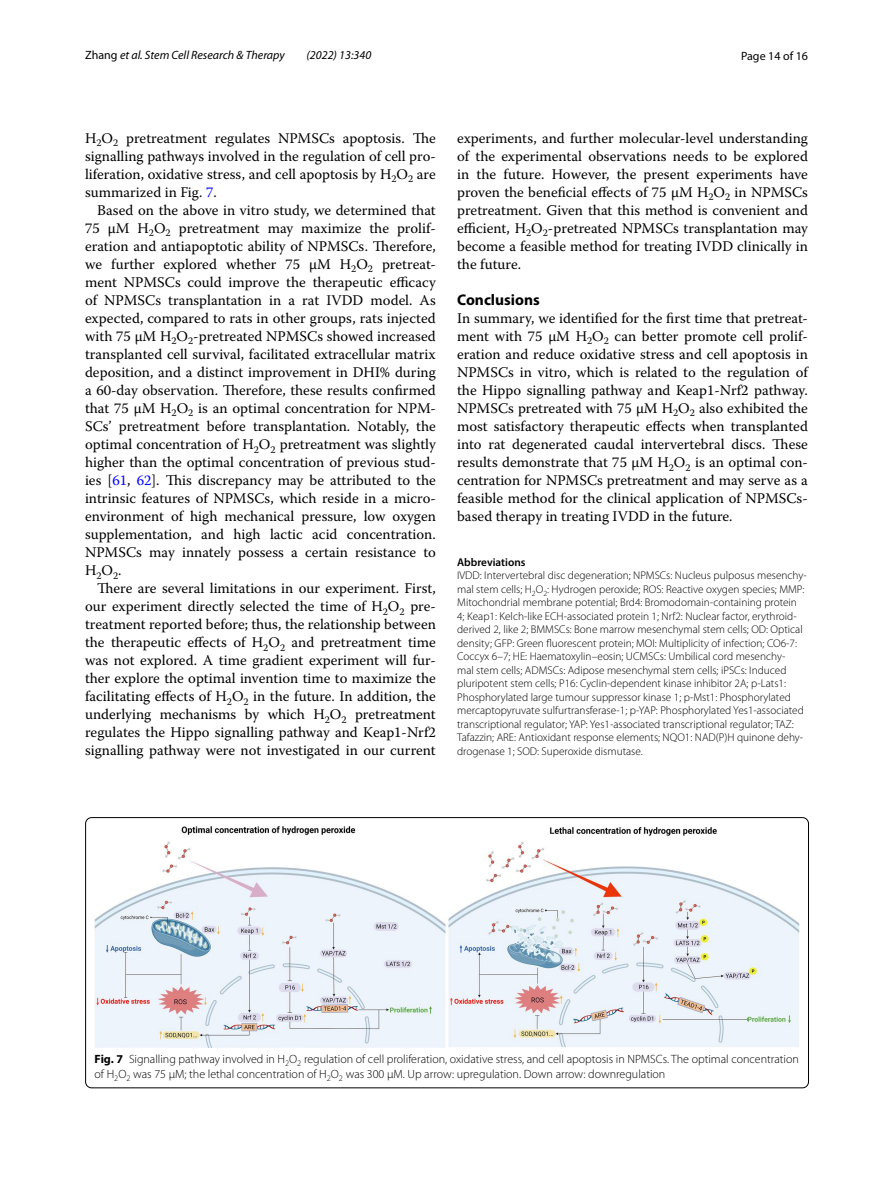
<style>
.page{position:relative;width:893px;height:1187px;background:#fff}
.page>*{position:absolute;margin:0;border:0;box-sizing:border-box;transform-origin:0 0}
.t1{font:700 15.45px "Myriad Pro";color:#000}
.t2{font:14.7px/18px "Warnock Pro";color:#000;text-align:justify}
.t3{font:300 12px/15px "Myriad Pro";color:#000}
.t4{font:italic 12px "Myriad Pro";color:#000}
.t5{font:12px "Myriad Pro";color:#000}
.t6{font:300 11.25px/13.5px "Myriad Pro";color:#000}
.t7{font:600 11.25px "Myriad Pro";color:#000}
.s1{font-style:normal}
.s2{color:#00f}
.s3{font-weight:700}
</style>
<div class="page">
<img style="left:94px;top:826px;width:706px;height:221px">
<div style="left:85px;top:817px;width:724px;height:270px;border:1px solid #000;border-radius:6px"></div>
<p class="t4" style="left:85px;top:48px;width:201px"><span class="s1">Zhang</span> et al. Stem Cell Research &amp; Therapy</p>
<p class="t4" style="left:307px;top:48px;width:66px">(2022) 13:340</p>
<p class="t5" style="left:741px;top:48px;width:68px">Page 14 of 16</p>
<p class="t2" style="left:85px;top:128px;width:352px">H<sub>2</sub>O<sub>2</sub> pretreatment regulates NPMSCs apoptosis. The signalling pathways involved in the regulation of cell pro&shy;liferation, oxidative stress, and cell apoptosis by H<sub>2</sub>O<sub>2</sub> are summarized in Fig. <span class="s2">7</span>.</p>
<p class="t2" style="left:85px;top:200px;width:352px;text-indent:12px">Based on the above in vitro study, we determined that 75 μM H<sub>2</sub>O<sub>2</sub> pretreatment may maximize the prolif&shy;eration and antiapoptotic ability of NPMSCs. Therefore, we further explored whether 75 μM H<sub>2</sub>O<sub>2</sub> pretreat&shy;ment NPMSCs could improve the therapeutic efficacy of NPMSCs transplantation in a rat IVDD model. As expected, compared to rats in other groups, rats injected with 75 μM H<sub>2</sub>O<sub>2</sub>-pretreated NPMSCs showed increased transplanted cell survival, facilitated extracellular matrix deposition, and a distinct improvement in DHI% during a 60-day observation. Therefore, these results confirmed that 75 μM H<sub>2</sub>O<sub>2</sub> is an optimal concentration for NPM-SCs’ pretreatment before transplantation. Notably, the optimal concentration of H<sub>2</sub>O<sub>2</sub> pretreatment was slightly higher than the optimal concentration of previous stud&shy;ies [<span class="s2">61</span>, <span class="s2">62</span>]. This discrepancy may be attributed to the intrinsic features of NPMSCs, which reside in a micro&shy;environment of high mechanical pressure, low oxygen supplementation, and high lactic acid concentration.<br>NPMSCs may innately possess a certain resistance to H<sub>2</sub>O<sub>2</sub>.</p>
<p class="t2" style="left:85px;top:578px;width:352px;text-indent:12px">There are several limitations in our experiment. First, our experiment directly selected the time of H<sub>2</sub>O<sub>2</sub> pre&shy;treatment reported before; thus, the relationship between the therapeutic effects of H<sub>2</sub>O<sub>2</sub> and pretreatment time was not explored. A time gradient experiment will fur&shy;ther explore the optimal invention time to maximize the facilitating effects of H<sub>2</sub>O<sub>2</sub> in the future. In addition, the underlying mechanisms by which H<sub>2</sub>O<sub>2</sub> pretreatment regulates the Hippo signalling pathway and Keap1-Nrf2 signalling pathway were not investigated in our current</p>
<p class="t2" style="left:457px;top:128px;width:352px">experiments, and further molecular-level understanding of the experimental observations needs to be explored in the future. However, the present experiments have proven the beneficial effects of 75 μM H<sub>2</sub>O<sub>2</sub> in NPMSCs pretreatment. Given that this method is convenient and efficient, H<sub>2</sub>O<sub>2</sub>-pretreated NPMSCs transplantation may become a feasible method for treating IVDD clinically in the future.</p>
<p class="t1" style="left:457px;top:289px;width:84px">Conclusions</p>
<p class="t2" style="left:457px;top:308px;width:352px">In summary, we identified for the first time that pretreat&shy;ment with 75 μM H<sub>2</sub>O<sub>2</sub> can better promote cell prolif&shy;eration and reduce oxidative stress and cell apoptosis in NPMSCs in vitro, which is related to the regulation of the Hippo signalling pathway and Keap1-Nrf2 pathway.<br>NPMSCs pretreated with 75 μM H<sub>2</sub>O<sub>2</sub> also exhibited the most satisfactory therapeutic effects when transplanted into rat degenerated caudal intervertebral discs. These results demonstrate that 75 μM H<sub>2</sub>O<sub>2</sub> is an optimal con&shy;centration for NPMSCs pretreatment and may serve as a feasible method for the clinical application of NPMSCs&shy;based therapy in treating IVDD in the future.</p>
<p class="t7" style="left:457px;top:555px;width:70px">Abbreviations</p>
<p class="t6" style="left:457px;top:569px;width:351px">IVDD: Intervertebral disc degeneration; NPMSCs: Nucleus pulposus mesenchy‑ mal stem cells; H<sub>2</sub>O<sub>2</sub>: Hydrogen peroxide; ROS: Reactive oxygen species; MMP:<br>Mitochondrial membrane potential; Brd4: Bromodomain-containing protein 4; Keap1: Kelch-like ECH-associated protein 1; Nrf2: Nuclear factor, erythroid&shy;derived 2, like 2; BMMSCs: Bone marrow mesenchymal stem cells; OD: Optical density; GFP: Green fluorescent protein; MOI: Multiplicity of infection; CO6-7:<br>Coccyx 6–7; HE: Haematoxylin–eosin; UCMSCs: Umbilical cord mesenchy‑<br>mal stem cells; ADMSCs: Adipose mesenchymal stem cells; iPSCs: Induced pluripotent stem cells; P16: Cyclin-dependent kinase inhibitor 2A; p-Lats1:<br>Phosphorylated large tumour suppressor kinase 1; p-Mst1: Phosphorylated mercaptopyruvate sulfurtransferase-1; p-YAP: Phosphorylated Yes1-associated transcriptional regulator; YAP: Yes1-associated transcriptional regulator; TAZ:<br>Tafazzin; ARE: Antioxidant response elements; NQO1: NAD(P)H quinone dehy‑ drogenase 1; SOD: Superoxide dismutase.</p>
<p class="t3" style="left:95px;top:1051px;width:706px"><span class="s3">Fig. 7</span> Signalling pathway involved in H<sub>2</sub>O<sub>2</sub> regulation of cell proliferation, oxidative stress, and cell apoptosis in NPMSCs. The optimal concentration of H<sub>2</sub>O<sub>2</sub> was 75 μM; the lethal concentration of H<sub>2</sub>O<sub>2</sub> was 300 μM. Up arrow: upregulation. Down arrow: downregulation</p>
</div>
